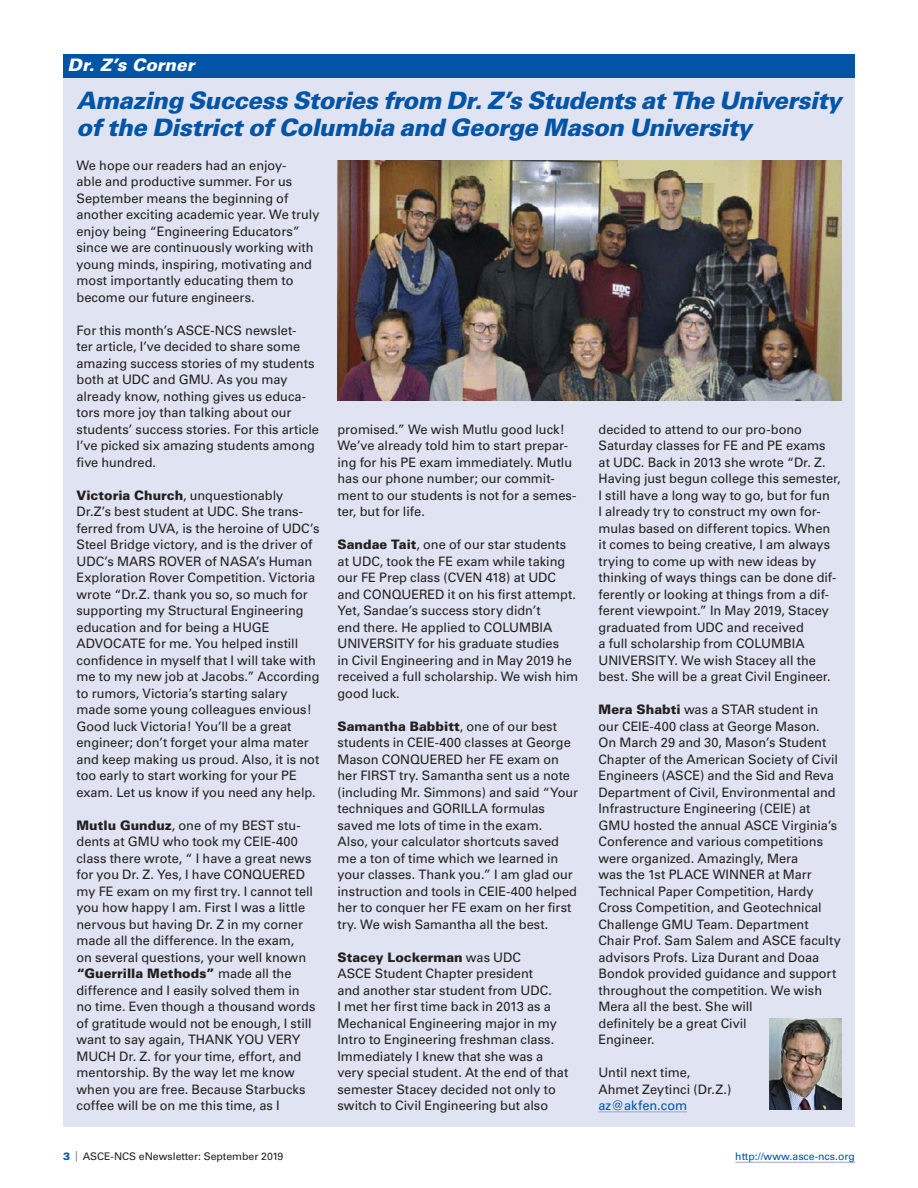
<style>
.page{position:relative;width:918px;height:1188px;background:#fff}
.page>*{position:absolute;margin:0;border:0;box-sizing:border-box;transform-origin:0 0}
.Head_1_Box{font:italic 900 24px/27px "Univers";letter-spacing:-.025em;color:#0154a6}
.Department_Head{font:italic 900 17.25px "Univers";color:#fff}
.Text{font:13.05px/16.5px "Univers";color:#231f20}
.t1{font:10.5px "Univers";color:#231f20}
.t2{font:10.5px "Univers";color:#0154a6}
.s1{font-weight:900}
.s2{color:#0154a6}
.s3{font-weight:900;color:#0154a6}
.s4{color:#787d83}
</style>
<div class="page">
<hr style="left:735px;top:1162px;width:120px;height:1px;background:#98a4d3">
<div style="left:63px;top:54px;width:792px;height:1072px;background:#e0e4f2"></div>
<hr style="left:598px;top:1112px;width:89px;height:1px;background:#98a4d3">
<div style="left:63px;top:54px;width:792px;height:24px;background:#0154a6"></div>
<img style="left:770px;top:1018px;width:72px;height:92px">
<img style="left:338px;top:160px;width:504px;height:240px">
<p class="Department_Head" style="left:68px;top:54px;width:128px">Dr. Z’s Corner</p>
<p class="Head_1_Box" style="left:76px;top:87px;width:766px">Amazing Success Stories from Dr. Z’s Students at The University of the District of Columbia and George Mason University</p>
<p class="Text" style="left:76px;top:157px;width:245px">We hope our readers had an enjoy-<br>able and productive summer. For us September means the beginning of another exciting academic year. We truly enjoy being “Engineering Educators” since we are continuously working with young minds, inspiring, motivating and most importantly educating them to become our future engineers.</p>
<p class="Text" style="left:76px;top:322px;width:244px">For this month’s ASCE-NCS newslet-<br>ter article, I’ve decided to share some amazing success stories of my students both at UDC and GMU. As you may already know, nothing gives us educa&shy;tors more joy than talking about our students’ success stories. For this article I’ve picked six amazing students among five hundred.</p>
<p class="Text" style="left:76px;top:487px;width:245px"><span class="s1">Victoria Church</span>, unquestionably Dr.Z’s best student at UDC. She trans&shy;ferred from UVA, is the heroine of UDC’s Steel Bridge victory, and is the driver of UDC’s MARS ROVER of NASA’s Human Exploration Rover Competition. Victoria wrote “Dr.Z. thank you so, so much for supporting my Structural Engineering education and for being a HUGE ADVOCATE for me. You helped instill confidence in myself that I will take with me to my new job at Jacobs.” According to rumors, Victoria’s starting salary made some young colleagues envious!<br>Good luck Victoria! You’ll be a great engineer; don’t forget your alma mater and keep making us proud. Also, it is not too early to start working for your PE exam. Let us know if you need any help.</p>
<p class="Text" style="left:76px;top:817px;width:240px"><span class="s1">Mutlu Gunduz</span>, one of my BEST stu&shy;dents at GMU who took my CEIE-400 class there wrote, “ I have a great news for you Dr. Z. Yes, I have CONQUERED my FE exam on my first try. I cannot tell you how happy I am. First I was a little nervous but having Dr. Z in my corner made all the difference. In the exam,<br>on several questions, your well known <span class="s1">“Guerrilla Methods”</span> made all the difference and I easily solved them in no time. Even though a thousand words of gratitude would not be enough, I still want to say again, THANK YOU VERY MUCH Dr. Z. for your time, effort, and mentorship. By the way let me know when you are free. Because Starbucks coffee will be on me this time, as I</p>
<p class="Text" style="left:338px;top:421px;width:240px">promised.” We wish Mutlu good luck!<br>We’ve already told him to start prepar&shy;ing for his PE exam immediately. Mutlu has our phone number; our commit&shy;ment to our students is not for a semes&shy;ter, but for life.</p>
<p class="Text" style="left:338px;top:536px;width:242px"><span class="s1">Sandae Tait</span>, one of our star students at UDC, took the FE exam while taking our FE Prep class (CVEN 418) at UDC and CONQUERED it on his first attempt.<br>Yet, Sandae’s success story didn’t<br>end there. He applied to COLUMBIA UNIVERSITY for his graduate studies<br>in Civil Engineering and in May 2019 he received a full scholarship. We wish him good luck.</p>
<p class="Text" style="left:338px;top:718px;width:242px"><span class="s1">Samantha Babbitt</span>, one of our best students in CEIE-400 classes at George Mason CONQUERED her FE exam on her FIRST try. Samantha sent us a note (including Mr. Simmons) and said “Your techniques and GORILLA formulas saved me lots of time in the exam.<br>Also, your calculator shortcuts saved me a ton of time which we learned in your classes. Thank you.” I am glad our instruction and tools in CEIE-400 helped her to conquer her FE exam on her first try. We wish Samantha all the best.</p>
<p class="Text" style="left:338px;top:949px;width:232px"><span class="s1">Stacey Lockerman</span> was UDC<br>ASCE Student Chapter president<br>and another star student from UDC.<br>I met her first time back in 2013 as a Mechanical Engineering major in my Intro to Engineering freshman class.<br>Immediately I knew that she was a very special student. At the end of that semester Stacey decided not only to switch to Civil Engineering but also</p>
<p class="Text" style="left:598px;top:421px;width:244px">decided to attend to our pro-bono Saturday classes for FE and PE exams<br>at UDC. Back in 2013 she wrote “Dr. Z.<br>Having just begun college this semester, I still have a long way to go, but for fun<br>I already try to construct my own for&shy;mulas based on different topics. When it comes to being creative, I am always trying to come up with new ideas by thinking of ways things can be done dif&shy;ferently or looking at things from a dif&shy;ferent viewpoint.” In May 2019, Stacey graduated from UDC and received<br>a full scholarship from COLUMBIA UNIVERSITY. We wish Stacey all the best. She will be a great Civil Engineer.</p>
<p class="Text" style="left:598px;top:701px;width:244px"><span class="s1">Mera Shabti</span> was a STAR student in our CEIE-400 class at George Mason.<br>On March 29 and 30, Mason’s Student Chapter of the American Society of Civil Engineers (ASCE) and the Sid and Reva Department of Civil, Environmental and Infrastructure Engineering (CEIE) at GMU hosted the annual ASCE Virginia’s Conference and various competitions were organized. Amazingly, Mera<br>was the 1st PLACE WINNER at Marr Technical Paper Competition, Hardy Cross Competition, and Geotechnical Challenge GMU Team. Department Chair Prof. Sam Salem and ASCE faculty advisors Profs. Liza Durant and Doaa Bondok provided guidance and support throughout the competition. We wish Mera all the best. She will<br>definitely be a great Civil<br>Engineer.</p>
<p class="Text" style="left:598px;top:1064px;width:134px">Until next time,<br>Ahmet Zeytinci (Dr.Z.) <span class="s2">az@akfen.com</span></p>
<p class="t1" style="left:63px;top:1150px;width:222px"><span class="s3">3</span> <span class="s4">|</span> ASCE-NCS eNewsletter: September 2019</p>
<p class="t2" style="left:735px;top:1150px;width:121px">http://www.asce-ncs.org</p>
</div>
